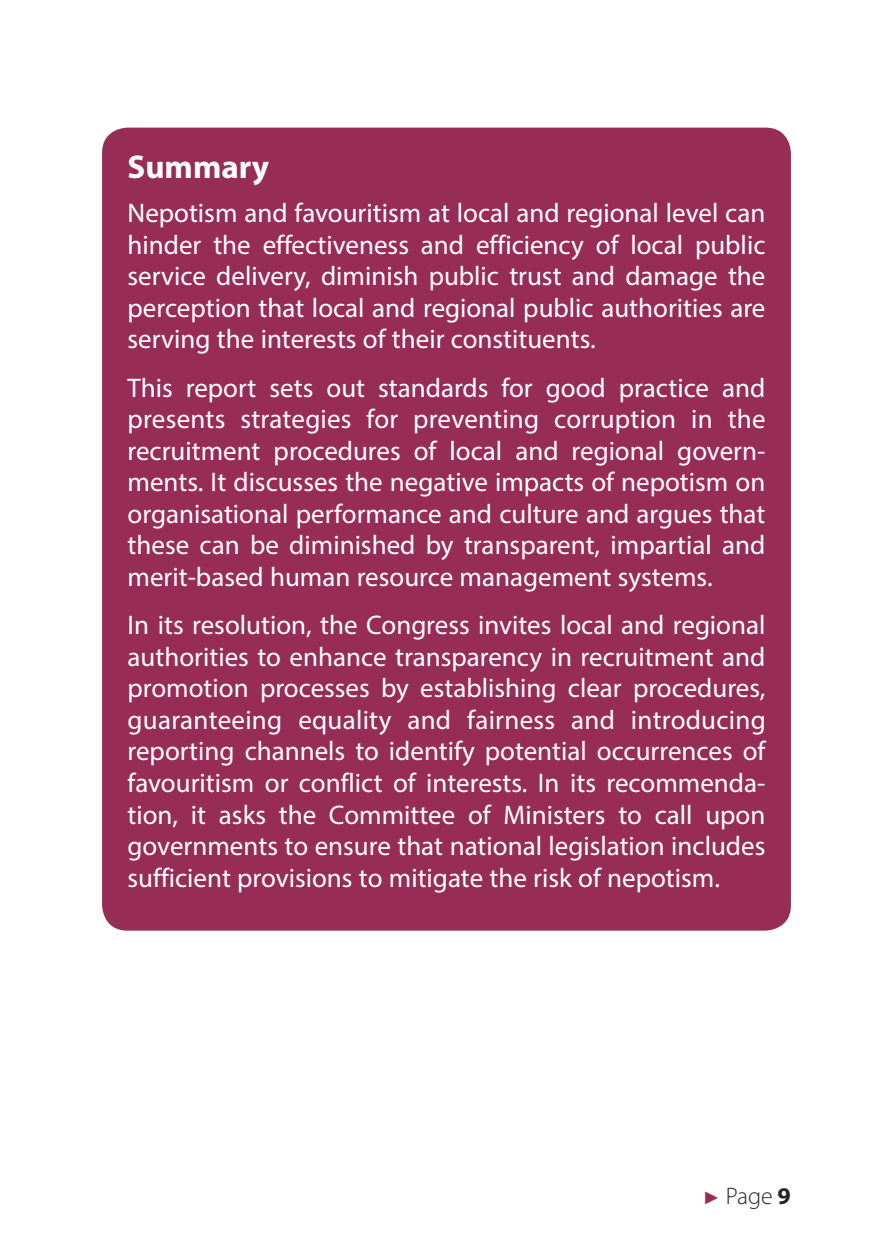
<style>
.page{position:relative;width:893px;height:1259px;background:#fff}
.page>*{position:absolute;margin:0;border:0;box-sizing:border-box;transform-origin:0 0}
.t1{font:700 33px "Myriad Pro";color:#fff}
.t2{font:27px/31.5px "Myriad Pro";color:#fff;text-align:justify}
.t3{font:300 24px "Myriad Pro";color:#272425}
.s1{font-family:"Arial";font-weight:400;font-size:18px;color:#972c54}
.s2{font-weight:700}
</style>
<div class="page">
<div style="left:102px;top:128px;width:689px;height:802px;background:#972c54;border-radius:26px"></div>
<p class="t1" style="left:128px;top:154px;width:143px">Summary</p>
<p class="t2" style="left:128px;top:199px;width:639px">Nepotism and favouritism at local and regional level can hinder the effectiveness and efficiency of local public service delivery, diminish public trust and damage the perception that local and regional public authorities are serving the interests of their constituents.</p>
<p class="t2" style="left:128px;top:374px;width:640px">This report sets out standards for good practice and presents strategies for preventing corruption in the recruitment procedures of local and regional govern&shy;ments. It discusses the negative impacts of nepotism on organisational performance and culture and argues that these can be diminished by transparent, impartial and merit-based human resource management systems.</p>
<p class="t2" style="left:128px;top:612px;width:640px">In its resolution, the Congress invites local and regional authorities to enhance transparency in recruitment and promotion processes by establishing clear procedures, guaranteeing equality and fairness and introducing reporting channels to identify potential occurrences of favouritism or conflict of interests. In its recommenda&shy;tion, it asks the Committee of Ministers to call upon governments to ensure that national legislation includes sufficient provisions to mitigate the risk of nepotism.</p>
<p class="t3" style="left:703px;top:1187px;width:90px"><span class="s1">►</span> Page <span class="s2">9</span></p>
</div>
